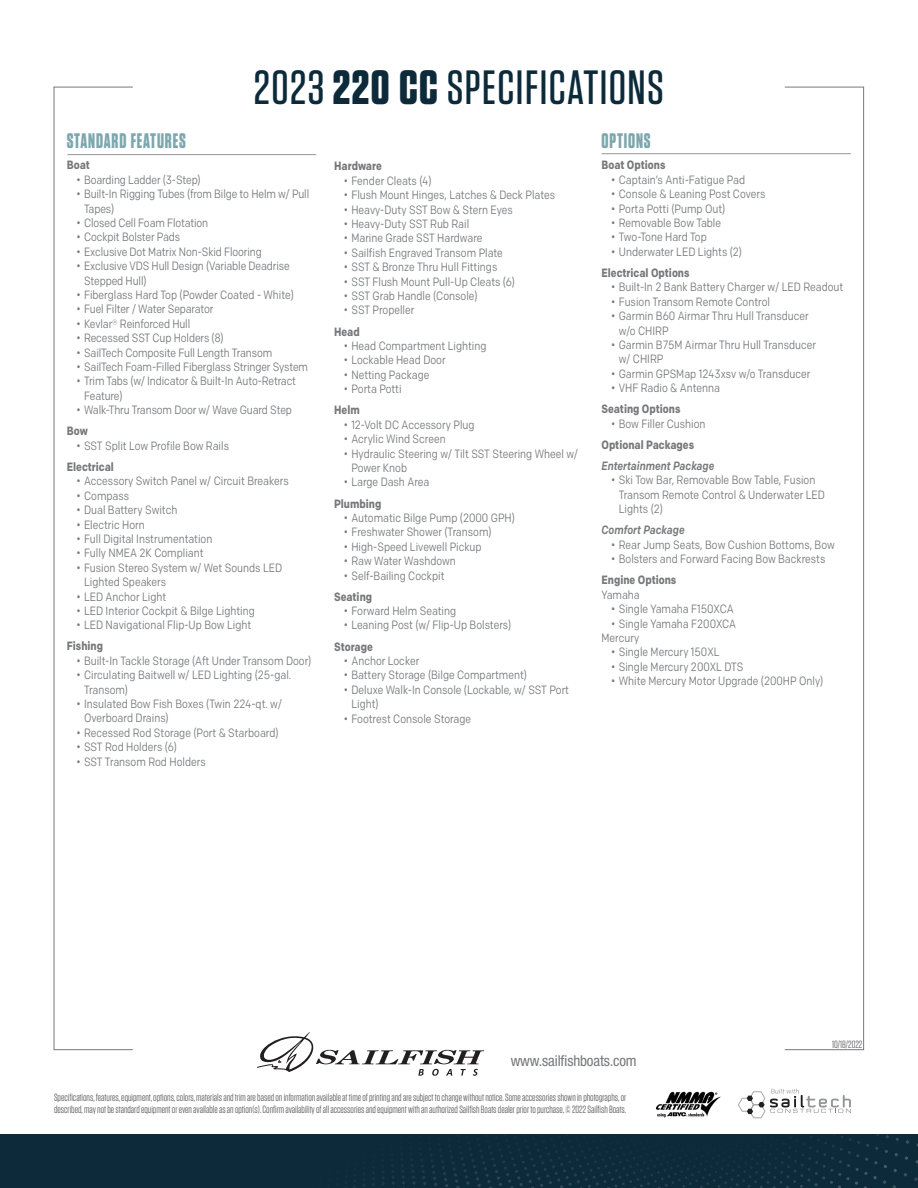
<style>
.page{position:relative;width:918px;height:1188px;background:#fff}
.page>*{position:absolute;margin:0;border:0;box-sizing:border-box;transform-origin:0 0}
.t1{font:500 48px "Tungsten";letter-spacing:.03em;color:#0d2a3b}
.Spec_Heads{font:700 21px "Tungsten";letter-spacing:.05em;color:#7ca7ae;scale:.85 1}
.t2{font:condensed 15px "Helvetica Neue LT Std";letter-spacing:-.01em;color:#76787b}
.t3{font:12px/14.4px "Colfax";color:#76787b;scale:.85 1}
.Subheads{font:700 12px "Colfax";color:#76787b;scale:.85 1}
.Subheads-2{font:italic 500 12px "Colfax";color:#76787b;scale:.85 1}
.SubTitle{font:10.5px/12.6px "Tungsten";color:#636366}
.s1{font-weight:700}
</style>
<div class="page">
<div style="left:784px;top:87px;width:80px;height:963px;border:1px solid #76787b"></div>
<svg style="left:257px;top:1032px;width:227px;height:44px"></svg>
<hr style="left:68px;top:154px;width:248px;height:1px;background:#939598">
<div style="left:0;top:1134px;width:918px;height:54px;background:#0d2a3b"></div>
<hr style="left:602px;top:153px;width:249px;height:1px;background:#939598">
<img style="left:656px;top:1091px;width:65px;height:27px">
<svg style="left:738px;top:1089px;width:113px;height:29px"></svg>
<p class="t1" style="left:254px;top:63px;width:412px">2023 <span class="s1">220 CC</span> SPECIFICATIONS</p>
<p class="Spec_Heads" style="left:67px;top:130px;width:142px">STANDARD FEATURES</p>
<p class="Subheads" style="left:67px;top:158px;width:29px">Boat</p>
<p class="t3" style="left:77px;top:172px;width:148px">• Boarding Ladder (3-Step)</p>
<p class="t3" style="left:84px;top:187px;width:266px;text-indent:-8px">• Built-In Rigging Tubes (from Bilge to Helm w/ Pull<br>Tapes)</p>
<p class="t3" style="left:77px;top:216px;width:156px">• Closed Cell Foam Flotation</p>
<p class="t3" style="left:77px;top:230px;width:124px">• Cockpit Bolster Pads</p>
<p class="t3" style="left:77px;top:244px;width:219px">• Exclusive Dot Matrix Non-Skid Flooring</p>
<p class="t3" style="left:84px;top:259px;width:243px;text-indent:-8px">• Exclusive VDS Hull Design (Variable Deadrise<br>Stepped Hull)</p>
<p class="t3" style="left:77px;top:288px;width:257px">• Fiberglass Hard Top (Powder Coated - White)</p>
<p class="t3" style="left:77px;top:302px;width:163px">• Fuel Filter / Water Separator</p>
<p class="t3" style="left:77px;top:316px;width:135px">• Kevlar® Reinforced Hull</p>
<p class="t3" style="left:77px;top:331px;width:175px">• Recessed SST Cup Holders (8)</p>
<p class="t3" style="left:77px;top:345px;width:232px">• SailTech Composite Full Length Transom</p>
<p class="t3" style="left:77px;top:360px;width:274px">• SailTech Foam-Filled Fiberglass Stringer System</p>
<p class="t3" style="left:84px;top:374px;width:251px;text-indent:-8px">• Trim Tabs (w/ Indicator &amp; Built-In Auto-Retract<br>Feature)</p>
<p class="t3" style="left:77px;top:403px;width:255px">• Walk-Thru Transom Door w/ Wave Guard Step</p>
<p class="Subheads" style="left:67px;top:424px;width:26px">Bow</p>
<p class="t3" style="left:77px;top:438px;width:181px">• SST Split Low Profile Bow Rails</p>
<p class="Subheads" style="left:67px;top:459px;width:57px">Electrical</p>
<p class="t3" style="left:77px;top:474px;width:251px">• Accessory Switch Panel w/ Circuit Breakers</p>
<p class="t3" style="left:77px;top:488px;width:63px">• Compass</p>
<p class="t3" style="left:77px;top:503px;width:120px">• Dual Battery Switch</p>
<p class="t3" style="left:77px;top:517px;width:82px">• Electric Horn</p>
<p class="t3" style="left:77px;top:531px;width:161px">• Full Digital Instrumentation</p>
<p class="t3" style="left:77px;top:546px;width:151px">• Fully NMEA 2K Compliant</p>
<p class="t3" style="left:84px;top:560px;width:235px;text-indent:-8px">• Fusion Stereo System w/ Wet Sounds LED<br>Lighted Speakers</p>
<p class="t3" style="left:77px;top:589px;width:107px">• LED Anchor Light</p>
<p class="t3" style="left:77px;top:603px;width:211px">• LED Interior Cockpit &amp; Bilge Lighting</p>
<p class="t3" style="left:77px;top:618px;width:207px">• LED Navigational Flip-Up Bow Light</p>
<p class="Subheads" style="left:67px;top:639px;width:44px">Fishing</p>
<p class="t3" style="left:77px;top:653px;width:278px">• Built-In Tackle Storage (Aft Under Transom Door)</p>
<p class="t3" style="left:84px;top:668px;width:245px;text-indent:-8px">• Circulating Baitwell w/ LED Lighting (25-gal.<br>Transom)</p>
<p class="t3" style="left:84px;top:697px;width:234px;text-indent:-8px">• Insulated Bow Fish Boxes (Twin 224-qt. w/<br>Overboard Drains)</p>
<p class="t3" style="left:77px;top:725px;width:239px">• Recessed Rod Storage (Port &amp; Starboard)</p>
<p class="t3" style="left:77px;top:740px;width:120px">• SST Rod Holders (6)</p>
<p class="t3" style="left:77px;top:754px;width:153px">• SST Transom Rod Holders</p>
<p class="Subheads" style="left:334px;top:159px;width:58px">Hardware</p>
<p class="t3" style="left:344px;top:173px;width:105px">• Fender Cleats (4)</p>
<p class="t3" style="left:344px;top:188px;width:250px">• Flush Mount Hinges, Latches &amp; Deck Plates</p>
<p class="t3" style="left:344px;top:202px;width:200px">• Heavy-Duty SST Bow &amp; Stern Eyes</p>
<p class="t3" style="left:344px;top:217px;width:149px">• Heavy-Duty SST Rub Rail</p>
<p class="t3" style="left:344px;top:231px;width:165px">• Marine Grade SST Hardware</p>
<p class="t3" style="left:344px;top:245px;width:189px">• Sailfish Engraved Transom Plate</p>
<p class="t3" style="left:344px;top:260px;width:182px">• SST &amp; Bronze Thru Hull Fittings</p>
<p class="t3" style="left:344px;top:274px;width:203px">• SST Flush Mount Pull-Up Cleats (6)</p>
<p class="t3" style="left:344px;top:289px;width:159px">• SST Grab Handle (Console)</p>
<p class="t3" style="left:344px;top:303px;width:84px">• SST Propeller</p>
<p class="Subheads" style="left:334px;top:324px;width:32px">Head</p>
<p class="t3" style="left:344px;top:339px;width:169px">• Head Compartment Lighting</p>
<p class="t3" style="left:344px;top:353px;width:121px">• Lockable Head Door</p>
<p class="t3" style="left:344px;top:367px;width:102px">• Netting Package</p>
<p class="t3" style="left:344px;top:382px;width:69px">• Porta Potti</p>
<p class="Subheads" style="left:334px;top:403px;width:32px">Helm</p>
<p class="t3" style="left:344px;top:417px;width:155px">• 12-Volt DC Accessory Plug</p>
<p class="t3" style="left:344px;top:432px;width:121px">• Acrylic Wind Screen</p>
<p class="t3" style="left:351px;top:446px;width:268px;text-indent:-8px">• Hydraulic Steering w/ Tilt SST Steering Wheel w/<br>Power Knob</p>
<p class="t3" style="left:344px;top:475px;width:102px">• Large Dash Area</p>
<p class="Subheads" style="left:334px;top:496px;width:57px">Plumbing</p>
<p class="t3" style="left:344px;top:510px;width:203px">• Automatic Bilge Pump (2000 GPH)</p>
<p class="t3" style="left:344px;top:525px;width:175px">• Freshwater Shower (Transom)</p>
<p class="t3" style="left:344px;top:539px;width:164px">• High-Speed Livewell Pickup</p>
<p class="t3" style="left:344px;top:554px;width:133px">• Raw Water Washdown</p>
<p class="t3" style="left:344px;top:568px;width:120px">• Self-Bailing Cockpit</p>
<p class="Subheads" style="left:334px;top:589px;width:46px">Seating</p>
<p class="t3" style="left:344px;top:604px;width:134px">• Forward Helm Seating</p>
<p class="t3" style="left:344px;top:618px;width:198px">• Leaning Post (w/ Flip-Up Bolsters)</p>
<p class="Subheads" style="left:334px;top:639px;width:47px">Storage</p>
<p class="t3" style="left:344px;top:654px;width:90px">• Anchor Locker</p>
<p class="t3" style="left:344px;top:668px;width:217px">• Battery Storage (Bilge Compartment)</p>
<p class="t3" style="left:351px;top:682px;width:258px;text-indent:-8px">• Deluxe Walk-In Console (Lockable, w/ SST Port<br>Light)</p>
<p class="t3" style="left:344px;top:711px;width:151px">• Footrest Console Storage</p>
<p class="Spec_Heads" style="left:602px;top:130px;width:59px">OPTIONS</p>
<p class="Subheads" style="left:602px;top:158px;width:77px">Boat Options</p>
<p class="t3" style="left:611px;top:172px;width:159px">• Captain’s Anti-Fatigue Pad</p>
<p class="t3" style="left:611px;top:187px;width:183px">• Console &amp; Leaning Post Covers</p>
<p class="t3" style="left:611px;top:201px;width:136px">• Porta Potti (Pump Out)</p>
<p class="t3" style="left:611px;top:216px;width:131px">• Removable Bow Table</p>
<p class="t3" style="left:611px;top:230px;width:114px">• Two-Tone Hard Top</p>
<p class="t3" style="left:611px;top:244px;width:155px">• Underwater LED Lights (2)</p>
<p class="Subheads" style="left:602px;top:265px;width:105px">Electrical Options</p>
<p class="t3" style="left:611px;top:280px;width:274px">• Built-In 2 Bank Battery Charger w/ LED Readout</p>
<p class="t3" style="left:611px;top:294px;width:188px">• Fusion Transom Remote Control</p>
<p class="t3" style="left:619px;top:309px;width:225px;text-indent:-8px">• Garmin B60 Airmar Thru Hull Transducer w/o CHIRP</p>
<p class="t3" style="left:619px;top:337px;width:234px;text-indent:-8px">• Garmin B75M Airmar Thru Hull Transducer w/ CHIRP</p>
<p class="t3" style="left:611px;top:366px;width:236px">• Garmin GPSMap 1243xsv w/o Transducer</p>
<p class="t3" style="left:611px;top:381px;width:129px">• VHF Radio &amp; Antenna</p>
<p class="Subheads" style="left:602px;top:402px;width:94px">Seating Options</p>
<p class="t3" style="left:611px;top:416px;width:112px">• Bow Filler Cushion</p>
<p class="Subheads" style="left:602px;top:437px;width:110px">Optional Packages</p>
<p class="Subheads-2" style="left:602px;top:458px;width:134px">Entertainment Package</p>
<p class="t3" style="left:619px;top:473px;width:244px;text-indent:-8px">• Ski Tow Bar, Removable Bow Table, Fusion<br>Transom Remote Control &amp; Underwater LED<br>Lights (2)</p>
<p class="Subheads-2" style="left:602px;top:523px;width:99px">Comfort Package</p>
<p class="t3" style="left:611px;top:537px;width:265px">• Rear Jump Seats, Bow Cushion Bottoms, Bow</p>
<p class="t3" style="left:611px;top:552px;width:253px">• Bolsters and Forward Facing Bow Backrests</p>
<p class="Subheads" style="left:602px;top:573px;width:90px">Engine Options</p>
<p class="t3" style="left:602px;top:587px;width:47px">Yamaha</p>
<p class="t3" style="left:611px;top:602px;width:145px">• Single Yamaha F150XCA</p>
<p class="t3" style="left:611px;top:616px;width:148px">• Single Yamaha F200XCA</p>
<p class="t3" style="left:602px;top:630px;width:46px">Mercury</p>
<p class="t3" style="left:611px;top:645px;width:129px">• Single Mercury 150XL</p>
<p class="t3" style="left:611px;top:659px;width:157px">• Single Mercury 200XL DTS</p>
<p class="t3" style="left:611px;top:674px;width:251px">• White Mercury Motor Upgrade (200HP Only)</p>
<p class="SubTitle" style="left:832px;top:1038px;width:32px">10/18/2022</p>
<p class="t2" style="left:511px;top:1052px;width:128px">www.sailfishboats.com</p>
<p class="SubTitle" style="left:54px;top:1091px;width:574px">Specifications, features, equipment, options, colors, materials and trim are based on information available at time of printing and are subject to change without notice. Some accessories shown in photographs, or described, may not be standard equipment or even available as an option(s). Confirm availability of all accessories and equipment with an authorized Sailfish Boats dealer prior to purchase. © 2022 Sailfish Boats.</p>
</div>
